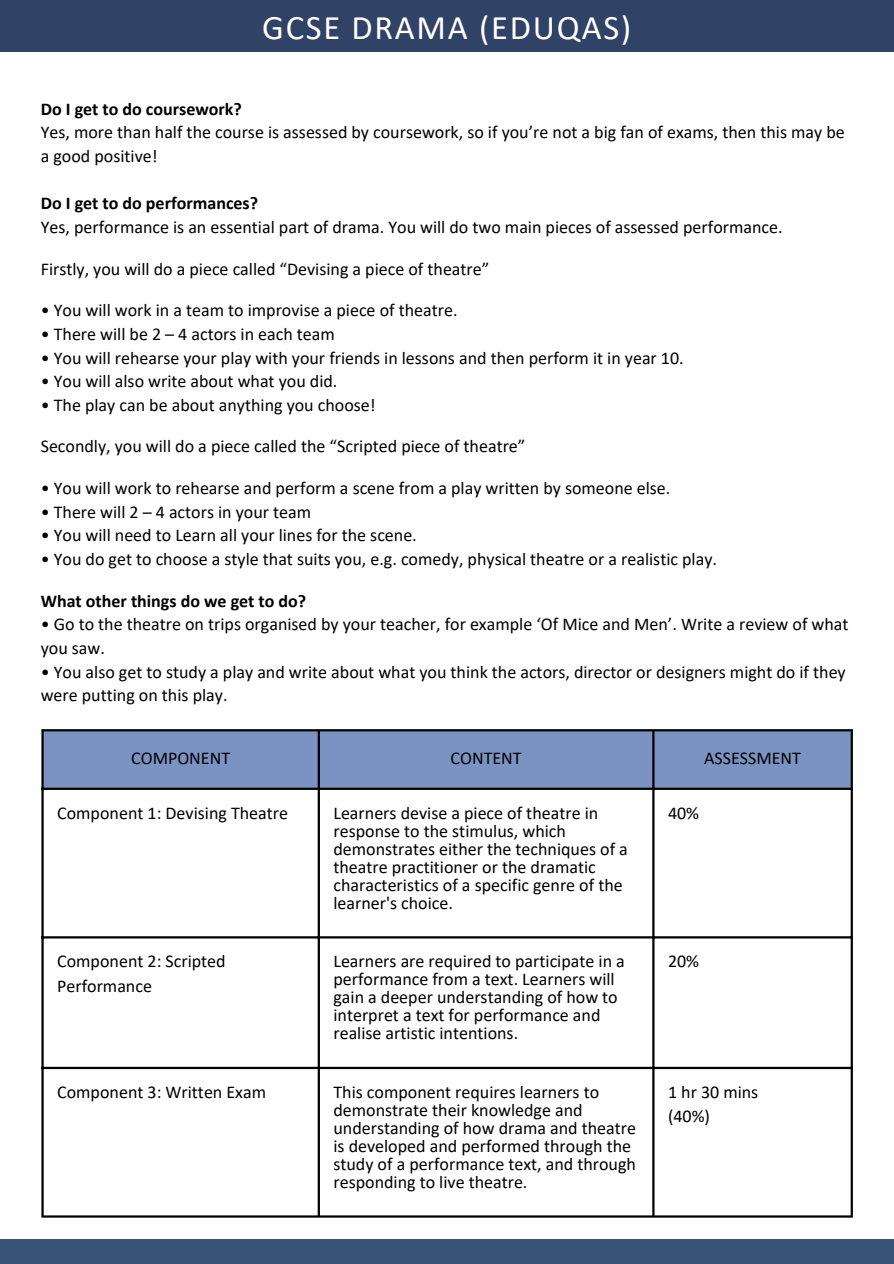
<style>
.page{position:relative;width:894px;height:1264px;background:#fff}
.page>*{position:absolute;margin:0;border:0;box-sizing:border-box;transform-origin:0 0}
.t1{font:34.5px "Calibri";letter-spacing:.05em;color:#fff}
.t2{font:18px/18px "Calibri";color:#000}
.t3{font:700 18px "Calibri";color:#000}
</style>
<div class="page">
<div style="left:0;top:1239px;width:893px;height:24px;background:#3c5378"></div>
<div style="left:0;top:0;width:893px;height:51px;background:#304266"></div>
<div style="left:44px;top:731px;width:806px;height:56px;background:#7b93c2"></div>
<hr style="left:41px;top:731px;width:3px;height:484px;background:#000">
<hr style="left:317px;top:731px;width:3px;height:484px;background:#000">
<hr style="left:652px;top:731px;width:2px;height:484px;background:#000">
<hr style="left:850px;top:731px;width:2px;height:484px;background:#000">
<hr style="left:41px;top:729px;width:811px;height:2px;background:#000">
<hr style="left:41px;top:787px;width:811px;height:3px;background:#000">
<hr style="left:41px;top:936px;width:811px;height:2px;background:#000">
<hr style="left:41px;top:1066px;width:811px;height:3px;background:#000">
<hr style="left:41px;top:1215px;width:811px;height:2px;background:#000">
<h1 class="t1" style="left:262px;top:13px;width:370px">GCSE DRAMA (EDUQAS)</h1>
<p class="t3" style="left:41px;top:101px;width:203px">Do I get to do coursework?</p>
<p class="t2" style="left:41px;top:122px;width:805px;line-height:23.7px">Yes, more than half the course is assessed by coursework, so if you’re not a big fan of exams, then this may be a good positive!</p>
<p class="t3" style="left:41px;top:196px;width:219px">Do I get to do performances?</p>
<p class="t2" style="left:41px;top:219px;width:743px">Yes, performance is an essential part of drama. You will do two main pieces of assessed performance.</p>
<p class="t2" style="left:41px;top:261px;width:450px">Firstly, you will do a piece called “Devising a piece of theatre”</p>
<p class="t2" style="left:41px;top:303px;width:418px">• You will work in a team to improvise a piece of theatre.</p>
<p class="t2" style="left:41px;top:326px;width:295px">• There will be 2 – 4 actors in each team</p>
<p class="t2" style="left:41px;top:350px;width:644px">• You will rehearse your play with your friends in lessons and then perform it in year 10.</p>
<p class="t2" style="left:41px;top:373px;width:298px">• You will also write about what you did.</p>
<p class="t2" style="left:41px;top:397px;width:336px">• The play can be about anything you choose!</p>
<p class="t2" style="left:41px;top:439px;width:486px">Secondly, you will do a piece called the “Scripted piece of theatre”</p>
<p class="t2" style="left:41px;top:480px;width:631px">• You will work to rehearse and perform a scene from a play written by someone else.</p>
<p class="t2" style="left:41px;top:504px;width:272px">• There will 2 – 4 actors in your team</p>
<p class="t2" style="left:41px;top:528px;width:377px">• You will need to Learn all your lines for the scene.</p>
<p class="t2" style="left:41px;top:551px;width:677px">• You do get to choose a style that suits you, e.g. comedy, physical theatre or a realistic play.</p>
<p class="t3" style="left:41px;top:593px;width:267px">What other things do we get to do?</p>
<p class="t2" style="left:41px;top:614px;width:809px;line-height:23.7px">• Go to the theatre on trips organised by your teacher, for example ‘Of Mice and Men’. Write a review of what you saw.</p>
<p class="t2" style="left:41px;top:661px;width:806px;line-height:23.7px">• You also get to study a play and write about what you think the actors, director or designers might do if they were putting on this play.</p>
<p class="t2" style="left:131px;top:750px;width:100px">COMPONENT</p>
<p class="t2" style="left:450px;top:750px;width:73px">CONTENT</p>
<p class="t2" style="left:704px;top:750px;width:98px">ASSESSMENT</p>
<p class="t2" style="left:57px;top:805px;width:232px">Component 1: Devising Theatre</p>
<p class="t2" style="left:333px;top:805px;width:296px">Learners devise a piece of theatre in response to the stimulus, which demonstrates either the techniques of a theatre practitioner or the dramatic characteristics of a specific genre of the learner's choice.</p>
<p class="t2" style="left:667px;top:805px;width:33px">40%</p>
<p class="t2" style="left:57px;top:950px;width:170px;line-height:24.8px">Component 2: Scripted<br>Performance</p>
<p class="t2" style="left:333px;top:953px;width:293px">Learners are required to participate in a performance from a text. Learners will gain a deeper understanding of how to interpret a text for performance and realise artistic intentions.</p>
<p class="t2" style="left:667px;top:953px;width:33px">20%</p>
<p class="t2" style="left:57px;top:1084px;width:210px">Component 3: Written Exam</p>
<p class="t2" style="left:333px;top:1084px;width:304px">This component requires learners to demonstrate their knowledge and understanding of how drama and theatre is developed and performed through the study of a performance text, and through responding to live theatre.</p>
<p class="t2" style="left:667px;top:1084px;width:92px">1 hr 30 mins</p>
<p class="t2" style="left:667px;top:1108px;width:43px">(40%)</p>
</div>
